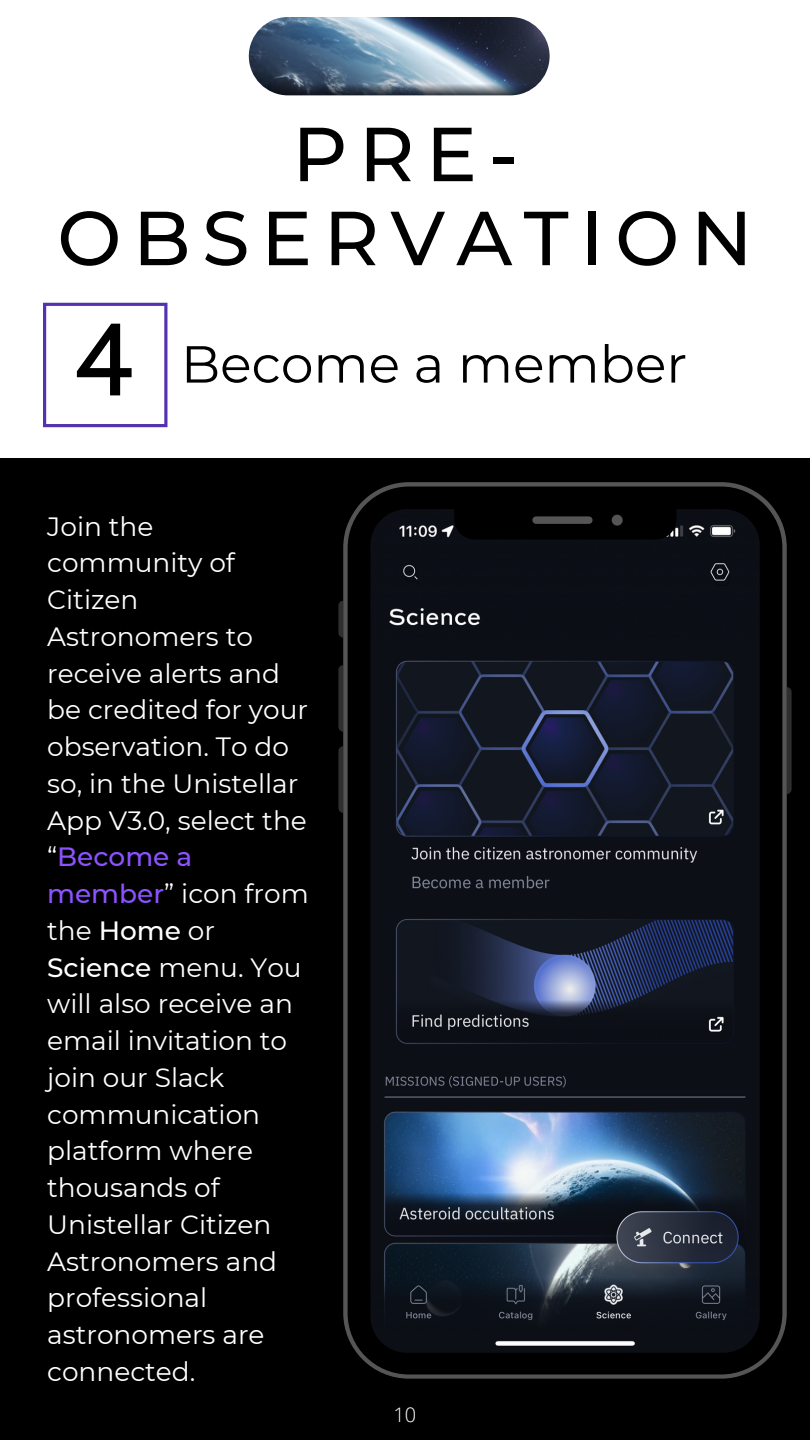
<style>
.page{position:relative;width:810px;height:1440px;background:#fff}
.page>*{position:absolute;margin:0;border:0;box-sizing:border-box;transform-origin:0 0}
.t1{font:500 104px "HK Grotesk";color:#000}
.t2{font:500 76.4px/84px "Montserrat";letter-spacing:.15em;color:#000;text-align:center}
.t3{font:52px "Montserrat";color:#000}
.t4{font:26.4px/36.8px "Montserrat";color:#fff}
.t5{font:300 20px "Open Sans";color:#fff}
.s1{font-weight:500;color:#8c52ff}
.s2{font-weight:500}
</style>
<div class="page">
<div style="left:0;top:458px;width:810px;height:982px;background:#000"></div>
<svg style="left:43px;top:303px;width:124px;height:124px"></svg>
<img style="left:249px;top:17px;width:301px;height:78px;border-radius:39px">
<svg style="left:338px;top:601px;width:5px;height:37px"></svg>
<svg style="left:338px;top:665px;width:5px;height:67px"></svg>
<svg style="left:338px;top:746px;width:5px;height:67px"></svg>
<svg style="left:787px;top:687px;width:5px;height:107px"></svg>
<svg style="left:343px;top:482px;width:444px;height:897px"></svg>
<p class="t2" style="left:57px;top:112px;width:697px">PRE-<br>OBSERVATION</p>
<p class="t1" style="left:76px;top:302px;width:61px">4</p>
<p class="t3" style="left:181px;top:332px;width:508px">Become a member</p>
<p class="t4" style="left:47px;top:508px;width:263px">Join the community of<br>Citizen<br>Astronomers to receive alerts and be credited for your observation. To do so, in the Unistellar<br>App V3.0, select the “<span class="s1">Become a member</span>” icon from the <span class="s2">Home</span> or<br><span class="s2">Science</span> menu. You will also receive an email invitation to join our Slack communication platform where thousands of<br>Unistellar Citizen<br>Astronomers and professional astronomers are connected.</p>
<p class="t5" style="left:394px;top:1401px;width:24px">10</p>
</div>
